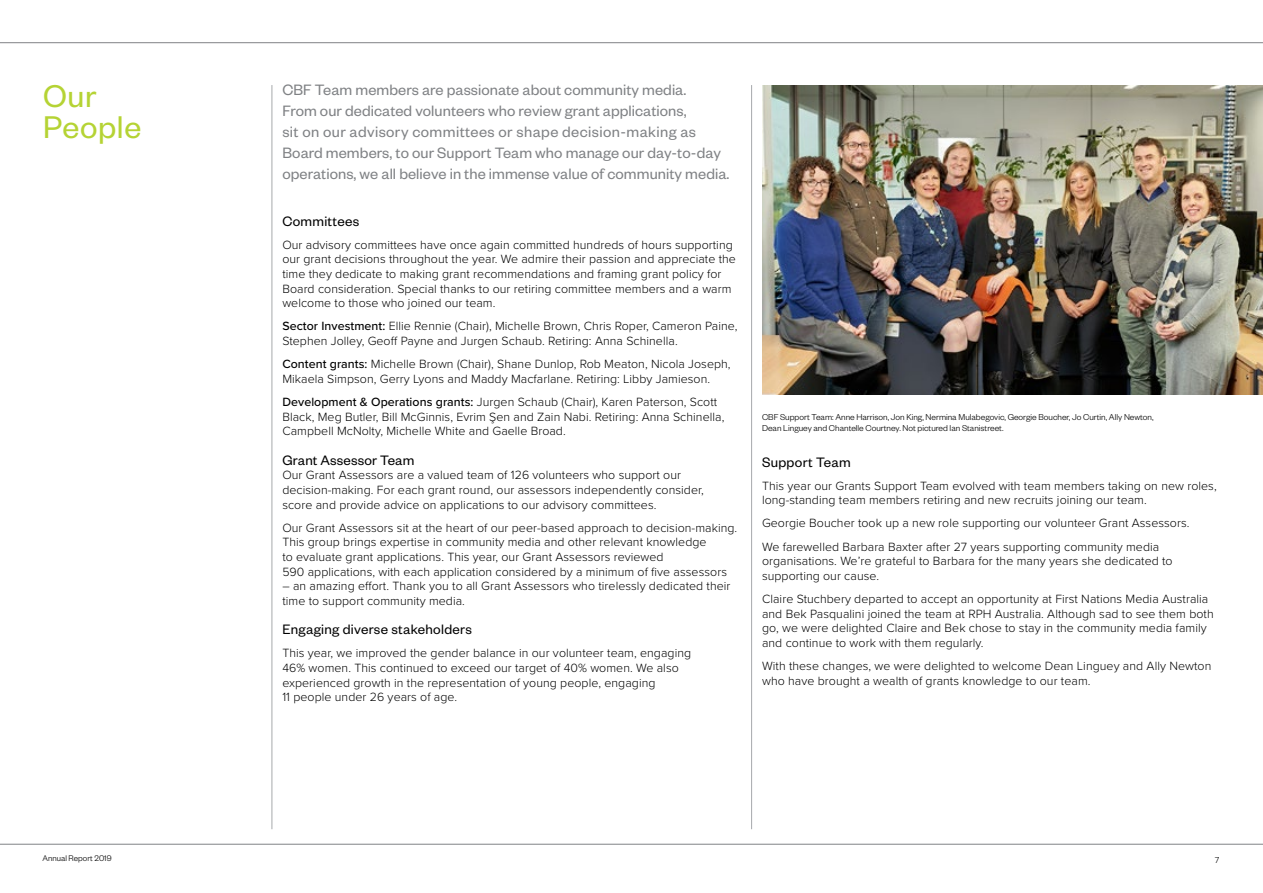
<style>
.page{position:relative;width:1263px;height:893px;background:#fff}
.page>*{position:absolute;margin:0;border:0;box-sizing:border-box;transform-origin:0 0}
.t1{font:34.5px/31.5px "Founders Grotesk";letter-spacing:.02em;color:#b5d334}
.t2{font:16.5px/21px "Founders Grotesk";letter-spacing:.005em;color:#808285}
.t3{font:15px "Founders Grotesk";letter-spacing:.02em;color:#000}
.t4{font:300 12.3px/14.7px "Proxima Nova";letter-spacing:.005em;color:#000}
.t5{font:300 9.3px/11.2px "Founders Grotesk";color:#000}
.t6{font:300 9px "Founders Grotesk";color:#000}
.t7{font:300 9px "Proxima Nova";color:#000}
.s1{font-weight:500}
</style>
<div class="page">
<hr style="left:751px;top:85px;width:1px;height:744px;background:#a7a9ac">
<hr style="left:272px;top:85px;width:1px;height:744px;background:#a7a9ac">
<img style="left:762px;top:85px;width:501px;height:310px">
<hr style="left:0;top:42px;width:1263px;height:1px;background:#808285">
<hr style="left:0;top:844px;width:1263px;height:1px;background:#808285">
<h1 class="t1" style="left:43px;top:78px;width:100px">Our<br>People</h1>
<p class="t2" style="left:282px;top:79px;width:449px">CBF Team members are passionate about community media.<br>From our dedicated volunteers who review grant applications,<br>sit on our advisory committees or shape decision-making as Board members, to our Support Team who manage our day-to-day operations, we all believe in the immense value of community media.</p>
<p class="t3" style="left:282px;top:212px;width:78px">Committees</p>
<p class="t4" style="left:282px;top:237px;width:455px">Our advisory committees have once again committed hundreds of hours supporting our grant decisions throughout the year. We admire their passion and appreciate the time they dedicate to making grant recommendations and framing grant policy for Board consideration. Special thanks to our retiring committee members and a warm welcome to those who joined our team.</p>
<p class="t4" style="left:282px;top:318px;width:457px"><span class="s1">Sector Investment:</span> Ellie Rennie (Chair), Michelle Brown, Chris Roper, Cameron Paine,<br>Stephen Jolley, Geoff Payne and Jurgen Schaub. Retiring: Anna Schinella.</p>
<p class="t4" style="left:282px;top:356px;width:450px"><span class="s1">Content grants:</span> Michelle Brown (Chair), Shane Dunlop, Rob Meaton, Nicola Joseph,<br>Mikaela Simpson, Gerry Lyons and Maddy Macfarlane. Retiring: Libby Jamieson.</p>
<p class="t4" style="left:282px;top:394px;width:443px"><span class="s1">Development &amp; Operations grants:</span> Jurgen Schaub (Chair), Karen Paterson, Scott<br>Black, Meg Butler, Bill McGinnis, Evrim Şen and Zain Nabi. Retiring: Anna Schinella,<br>Campbell McNolty, Michelle White and Gaelle Broad.</p>
<p class="t3" style="left:282px;top:451px;width:134px">Grant Assessor Team</p>
<p class="t4" style="left:282px;top:467px;width:423px">Our Grant Assessors are a valued team of 126 volunteers who support our decision-making. For each grant round, our assessors independently consider, score and provide advice on applications to our advisory committees.</p>
<p class="t4" style="left:282px;top:520px;width:456px">Our Grant Assessors sit at the heart of our peer-based approach to decision-making.<br>This group brings expertise in community media and other relevant knowledge<br>to evaluate grant applications. This year, our Grant Assessors reviewed<br>590 applications, with each application considered by a minimum of five assessors</p>
<p class="t4" style="left:282px;top:578px;width:450px">– an amazing effort. Thank you to all Grant Assessors who tirelessly dedicated their time to support community media.</p>
<p class="t3" style="left:282px;top:620px;width:191px">Engaging diverse stakeholders</p>
<p class="t4" style="left:282px;top:645px;width:410px">This year, we improved the gender balance in our volunteer team, engaging 46% women. This continued to exceed our target of 40% women. We also experienced growth in the representation of young people, engaging<br>11 people under 26 years of age.</p>
<p class="t5" style="left:762px;top:411px;width:393px">CBF Support Team: Anne Harrison, Jon King, Nermina Mulabegovic, Georgie Boucher, Jo Curtin, Ally Newton,<br>Dean Linguey and Chantelle Courtney. Not pictured Ian Stanistreet.</p>
<p class="t3" style="left:762px;top:453px;width:90px">Support Team</p>
<p class="t4" style="left:762px;top:478px;width:456px">This year our Grants Support Team evolved with team members taking on new roles, long-standing team members retiring and new recruits joining our team.</p>
<p class="t4" style="left:762px;top:511px;width:429px;line-height:23.1px">Georgie Boucher took up a new role supporting our volunteer Grant Assessors.<br>We farewelled Barbara Baxter after 27 years supporting community media</p>
<p class="t4" style="left:762px;top:553px;width:412px">organisations. We’re grateful to Barbara for the many years she dedicated to supporting our cause.</p>
<p class="t4" style="left:762px;top:591px;width:453px">Claire Stuchbery departed to accept an opportunity at First Nations Media Australia and Bek Pasqualini joined the team at RPH Australia. Although sad to see them both go, we were delighted Claire and Bek chose to stay in the community media family and continue to work with them regularly.</p>
<p class="t4" style="left:762px;top:658px;width:451px">With these changes, we were delighted to welcome Dean Linguey and Ally Newton who have brought a wealth of grants knowledge to our team.</p>
<p class="t6" style="left:43px;top:853px;width:71px">Annual Report 2019</p>
<p class="t7" style="left:1215px;top:853px;width:6px">7</p>
</div>
